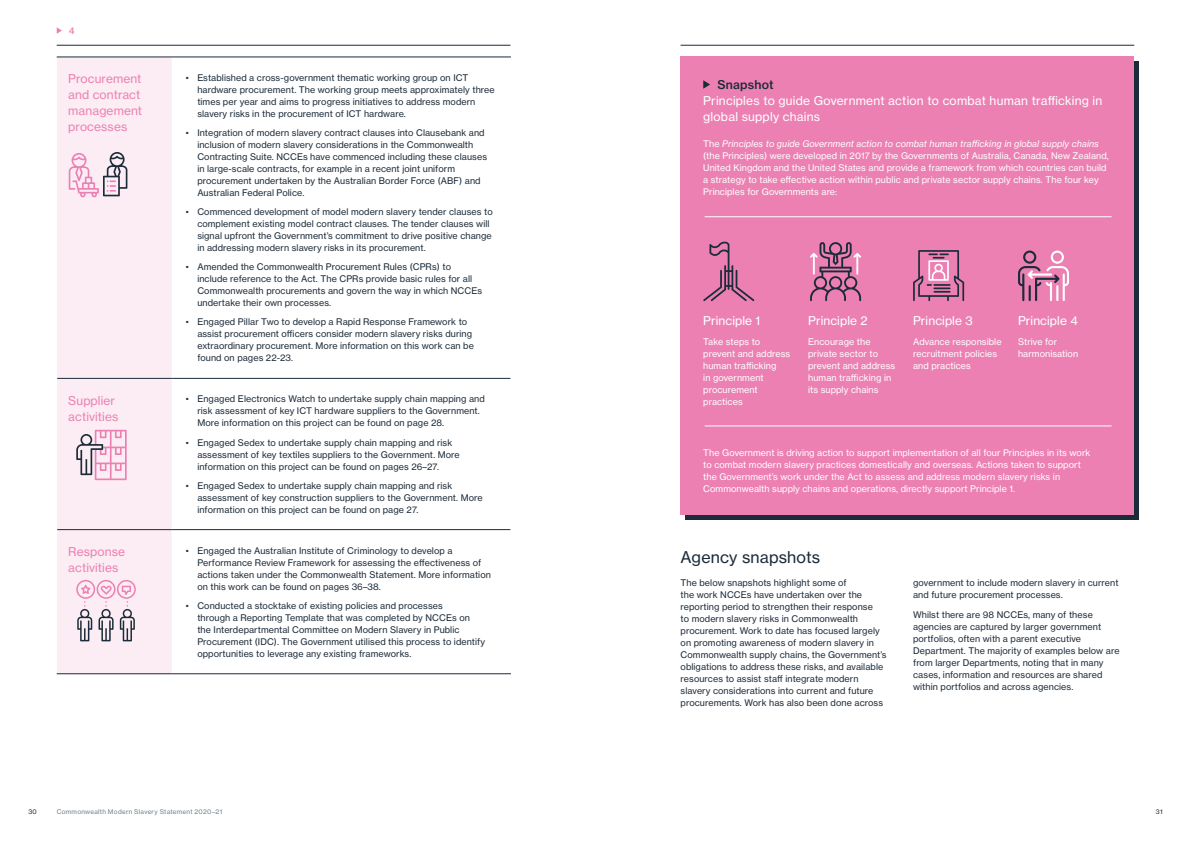
<style>
.page{position:relative;width:1191px;height:842px;background:#fff}
.page>*{position:absolute;margin:0;border:0;box-sizing:border-box;transform-origin:0 0}
.t1{font:16px "N Haas Grotesk TX Pro 55 Rg";letter-spacing:.01em;color:#1c2b39}
.t2{font:12px/16px "N Haas Grotesk TX Pro 55 Rg";letter-spacing:.02em;color:#fff}
.t3{font:12px/16px "N Haas Grotesk TX Pro 55 Rg";letter-spacing:.01em;color:#ec80b3}
.t4{font:12px "N Haas Grotesk TX Pro 65 Md";letter-spacing:.02em;color:#1c2b39}
.t5{font:9px/12px "N Haas Grotesk TX Pro 55 Rg";letter-spacing:.01em;color:#1c2b39}
.t6{font:9px/12px "N Haas Grotesk TX Pro 55 Rg";letter-spacing:.01em;color:#fff}
.t7{font:9px "N Haas Grotesk TX Pro 56 It";letter-spacing:.01em;color:#fff}
.t8{font:9px "N Haas Grotesk TX Pro 65 Md";color:#ec80b3}
.t9{font:6.4px "N Haas Grotesk TX Pro 55 Rg";letter-spacing:.04em;color:#72808a}
.t10{font:6.4px "N Haas Grotesk TX Pro 55 Rg";color:#1c2b39}
.s1{font-family:"N Haas Grotesk TX Pro 55 Rg"}
</style>
<div class="page">
<div style="left:57px;top:58px;width:115px;height:615px;background:#fcedf4"></div>
<hr style="left:57px;top:57px;width:115px;height:1px;background:#1c2b39">
<hr style="left:172px;top:57px;width:339px;height:1px;background:#1c2b39">
<hr style="left:57px;top:378px;width:115px;height:1px;background:#1c2b39">
<hr style="left:172px;top:378px;width:338px;height:1px;background:#1c2b39">
<hr style="left:57px;top:529px;width:115px;height:1px;background:#1c2b39">
<hr style="left:172px;top:529px;width:338px;height:1px;background:#1c2b39">
<hr style="left:57px;top:673px;width:115px;height:1px;background:#1c2b39">
<hr style="left:172px;top:673px;width:339px;height:1px;background:#1c2b39">
<svg style="left:76px;top:430px;width:51px;height:50px;background:#e1c0d2"></svg>
<svg style="left:76px;top:580px;width:60px;height:61px;background:#dac6d2"></svg>
<svg style="left:69px;top:152px;width:58px;height:45px;background:#dfc4d3"></svg>
<div style="left:685px;top:62px;width:454px;height:458px;background:#1c2b39"></div>
<div style="left:680px;top:57px;width:454px;height:458px;background:#ec80b3"></div>
<svg style="left:703px;top:80px;width:7px;height:9px"></svg>
<hr style="left:704px;top:217px;width:407px;height:1px;background:#fff">
<hr style="left:704px;top:426px;width:407px;height:1px;background:#fff">
<svg style="left:1018px;top:251px;width:51px;height:50px"></svg>
<svg style="left:913px;top:250px;width:51px;height:51px"></svg>
<svg style="left:810px;top:242px;width:51px;height:59px"></svg>
<svg style="left:703px;top:241px;width:51px;height:60px"></svg>
<svg style="left:57px;top:27px;width:5px;height:7px"></svg>
<hr style="left:57px;top:45px;width:453px;height:1px;background:#1c2b39">
<hr style="left:680px;top:45px;width:454px;height:1px;background:#1c2b39">
<p class="t8" style="left:69px;top:25px;width:7px">4</p>
<h2 class="t3" style="left:68px;top:71px;width:75px">Procurement and contract management processes</h2>
<p class="t5" style="left:197px;top:72px;width:299px;text-indent:-11px">• Established a cross-government thematic working group on ICT hardware procurement. The working group meets approximately three times per year and aims to progress initiatives to address modern slavery risks in the procurement of ICT hardware.</p>
<p class="t5" style="left:197px;top:127px;width:291px;text-indent:-11px">• Integration of modern slavery contract clauses into Clausebank and inclusion of modern slavery considerations in the Commonwealth Contracting Suite. NCCEs have commenced including these clauses in large-scale contracts, for example in a recent joint uniform procurement undertaken by the Australian Border Force (ABF) and Australian Federal Police.</p>
<p class="t5" style="left:197px;top:206px;width:297px;text-indent:-11px">• Commenced development of model modern slavery tender clauses to complement existing model contract clauses. The tender clauses will signal upfront the Government’s commitment to drive positive change in addressing modern slavery risks in its procurement.</p>
<p class="t5" style="left:197px;top:261px;width:286px;text-indent:-11px">• Amended the Commonwealth Procurement Rules (CPRs) to include reference to the Act. The CPRs provide basic rules for all Commonwealth procurements and govern the way in which NCCEs undertake their own processes.</p>
<p class="t5" style="left:197px;top:316px;width:278px;text-indent:-11px">• Engaged Pillar Two to develop a Rapid Response Framework to assist procurement officers consider modern slavery risks during extraordinary procurement. More information on this work can be found on pages 22-23.</p>
<h2 class="t3" style="left:68px;top:392px;width:52px">Supplier activities</h2>
<p class="t5" style="left:197px;top:393px;width:289px;text-indent:-11px">• Engaged Electronics Watch to undertake supply chain mapping and risk assessment of key ICT hardware suppliers to the Government.<br>More information on this project can be found on page 28.</p>
<p class="t5" style="left:197px;top:436px;width:264px;text-indent:-11px">• Engaged Sedex to undertake supply chain mapping and risk assessment of key textiles suppliers to the Government. More information on this project can be found on pages 26–27.</p>
<p class="t5" style="left:197px;top:479px;width:287px;text-indent:-11px">• Engaged Sedex to undertake supply chain mapping and risk assessment of key construction suppliers to the Government. More information on this project can be found on page 27.</p>
<h2 class="t3" style="left:68px;top:544px;width:58px">Response activities</h2>
<p class="t5" style="left:197px;top:544px;width:295px;text-indent:-11px">• Engaged the Australian Institute of Criminology to develop a Performance Review Framework for assessing the effectiveness of actions taken under the Commonwealth Statement. More information on this work can be found on pages 36–38.</p>
<p class="t5" style="left:197px;top:599px;width:289px;text-indent:-11px">• Conducted a stocktake of existing policies and processes<br>through a Reporting Template that was completed by NCCEs on the Interdepartmental Committee on Modern Slavery in Public Procurement (IDC). The Government utilised this process to identify opportunities to leverage any existing frameworks.</p>
<h2 class="t4" style="left:717px;top:77px;width:58px">Snapshot</h2>
<h2 class="t2" style="left:703px;top:92px;width:401px">Principles to guide Government action to combat human trafficking in global supply chains</h2>
<p class="t7" style="left:703px;top:138px;width:397px"><span class="s1">The</span> Principles to guide Government action to combat human trafficking in global supply chains</p>
<p class="t6" style="left:703px;top:150px;width:407px">(the Principles) were developed in 2017 by the Governments of Australia, Canada, New Zealand, United Kingdom and the United States and provide a framework from which countries can build a strategy to take effective action within public and private sector supply chains. The four key Principles for Governments are:</p>
<h2 class="t2" style="left:703px;top:312px;width:59px">Principle 1</h2>
<p class="t6" style="left:703px;top:336px;width:89px">Take steps to prevent and address human trafficking<br>in government procurement practices</p>
<h2 class="t2" style="left:808px;top:312px;width:61px">Principle 2</h2>
<p class="t6" style="left:808px;top:336px;width:89px">Encourage the private sector to prevent and address human trafficking in its supply chains</p>
<h2 class="t2" style="left:913px;top:312px;width:61px">Principle 3</h2>
<p class="t6" style="left:913px;top:336px;width:90px">Advance responsible recruitment policies and practices</p>
<h2 class="t2" style="left:1018px;top:312px;width:61px">Principle 4</h2>
<p class="t6" style="left:1018px;top:336px;width:62px">Strive for harmonisation</p>
<p class="t6" style="left:703px;top:447px;width:388px">The Government is driving action to support implementation of all four Principles in its work to combat modern slavery practices domestically and overseas. Actions taken to support the Government’s work under the Act to assess and address modern slavery risks in Commonwealth supply chains and operations, directly support Principle 1.</p>
<h1 class="t1" style="left:680px;top:547px;width:141px">Agency snapshots</h1>
<p class="t5" style="left:680px;top:577px;width:208px">The below snapshots highlight some of<br>the work NCCEs have undertaken over the reporting period to strengthen their response<br>to modern slavery risks in Commonwealth procurement. Work to date has focused largely on promoting awareness of modern slavery in Commonwealth supply chains, the Government’s obligations to address these risks, and available resources to assist staff integrate modern slavery considerations into current and future procurements. Work has also been done across</p>
<p class="t5" style="left:913px;top:577px;width:207px">government to include modern slavery in current and future procurement processes.</p>
<p class="t5" style="left:913px;top:609px;width:208px">Whilst there are 98 NCCEs, many of these agencies are captured by larger government portfolios, often with a parent executive Department. The majority of examples below are from larger Departments, noting that in many cases, information and resources are shared within portfolios and across agencies.</p>
<p class="t10" style="left:28px;top:807px;width:10px">30</p>
<p class="t9" style="left:57px;top:807px;width:167px">Commonwealth Modern Slavery Statement 2020–21</p>
<p class="t10" style="left:1156px;top:807px;width:8px">31</p>
</div>
